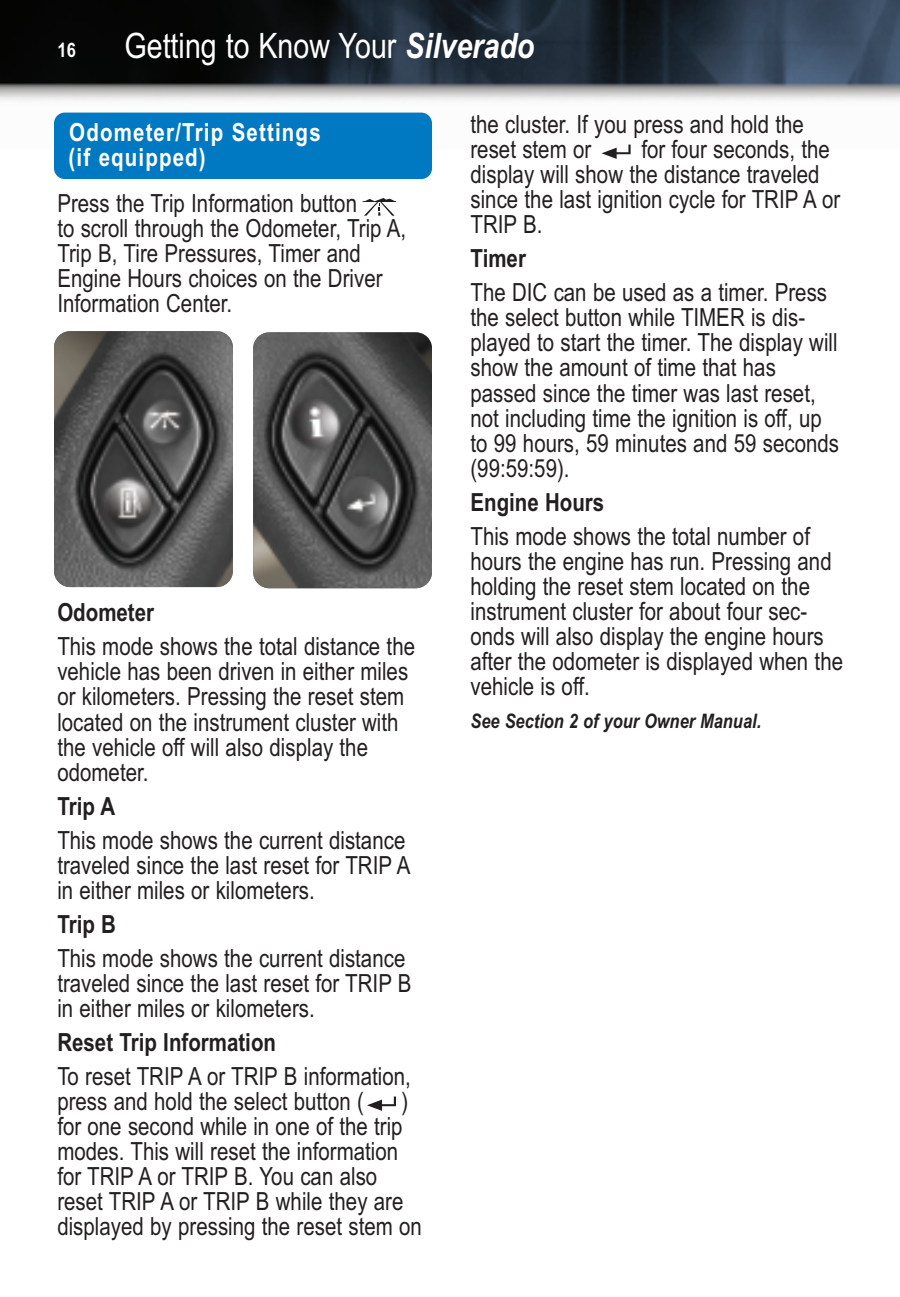
<style>
.page{position:relative;width:900px;height:1297px;background:#fff}
.page>*{position:absolute;margin:0;border:0;box-sizing:border-box;transform-origin:0 0}
.t1{font:35px "Arial Narrow";color:#fff}
.t2{font:25px/25px "Arial Narrow";color:#231f20}
.t3{font:700 25px "Arial Narrow";color:#231f20}
.t4{font:700 25px/25px "Arial Narrow";letter-spacing:.045em;color:#fff}
.t5{font:italic 700 20px "Arial Narrow";color:#231f20}
.t6{font:700 20px "Arial Narrow";color:#fff}
.s1{font-weight:700;font-style:italic}
</style>
<div class="page">
<img style="left:0;top:0;width:900px;height:121px">
<div style="left:54px;top:113px;width:378px;height:66px;background:#0079c2;border-radius:11px"></div>
<img style="left:54px;top:331px;width:179px;height:256px;border-radius:16px">
<img style="left:253px;top:332px;width:179px;height:256px;border-radius:16px">
<svg style="left:362px;top:198px;width:33px;height:18px"></svg>
<svg style="left:367px;top:1096px;width:29px;height:14px"></svg>
<svg style="left:602px;top:144px;width:29px;height:15px"></svg>
<p class="t6" style="left:58px;top:38px;width:20px">16</p>
<h1 class="t1" style="left:124px;top:25px;width:412px">Getting to Know Your <span class="s1">Silverado</span></h1>
<p class="t4" style="left:69px;top:120px;width:254px">Odometer/Trip Settings (if equipped)</p>
<p class="t2" style="left:57px;top:191px;width:350px">Press the Trip Information button<br>to scroll through the Odometer, Trip A,<br>Trip B, Tire Pressures, Timer and<br>Engine Hours choices on the Driver<br>Information Center.</p>
<p class="t3" style="left:57px;top:598px;width:98px">Odometer</p>
<p class="t2" style="left:57px;top:634px;width:359px">This mode shows the total distance the vehicle has been driven in either miles or kilometers. Pressing the reset stem located on the instrument cluster with the vehicle off will also display the odometer.</p>
<p class="t3" style="left:57px;top:791px;width:59px">Trip A</p>
<p class="t2" style="left:57px;top:827px;width:355px">This mode shows the current distance traveled since the last reset for TRIP A in either miles or kilometers.</p>
<p class="t3" style="left:57px;top:909px;width:60px">Trip B</p>
<p class="t2" style="left:57px;top:945px;width:356px">This mode shows the current distance traveled since the last reset for TRIP B in either miles or kilometers.</p>
<p class="t3" style="left:57px;top:1027px;width:220px">Reset Trip Information</p>
<p class="t2" style="left:57px;top:1063px;width:355px">To reset TRIP A or TRIP B information, press and hold the select button (</p>
<p class="t2" style="left:57px;top:1088px;width:366px;text-indent:344px">) for one second while in one of the trip modes. This will reset the information for TRIP A or TRIP B. You can also reset TRIP A or TRIP B while they are displayed by pressing the reset stem on</p>
<p class="t2" style="left:470px;top:112px;width:335px">the cluster. If you press and hold the reset stem or</p>
<p class="t2" style="left:470px;top:137px;width:371px;text-indent:171px">for four seconds, the display will show the distance traveled since the last ignition cycle for TRIP A or<br>TRIP B.</p>
<p class="t3" style="left:470px;top:244px;width:57px">Timer</p>
<p class="t2" style="left:470px;top:280px;width:370px">The DIC can be used as a timer. Press the select button while TIMER is dis&shy;played to start the timer. The display will show the amount of time that has passed since the timer was last reset, not including time the ignition is off, up to 99 hours, 59 minutes and 59 seconds (99:59:59).</p>
<p class="t3" style="left:470px;top:487px;width:135px">Engine Hours</p>
<p class="t2" style="left:470px;top:523px;width:374px">This mode shows the total number of hours the engine has run. Pressing and holding the reset stem located on the instrument cluster for about four sec&shy;onds will also display the engine hours after the odometer is displayed when the vehicle is off.</p>
<p class="t5" style="left:470px;top:709px;width:292px">See Section 2 of your Owner Manual.</p>
</div>
